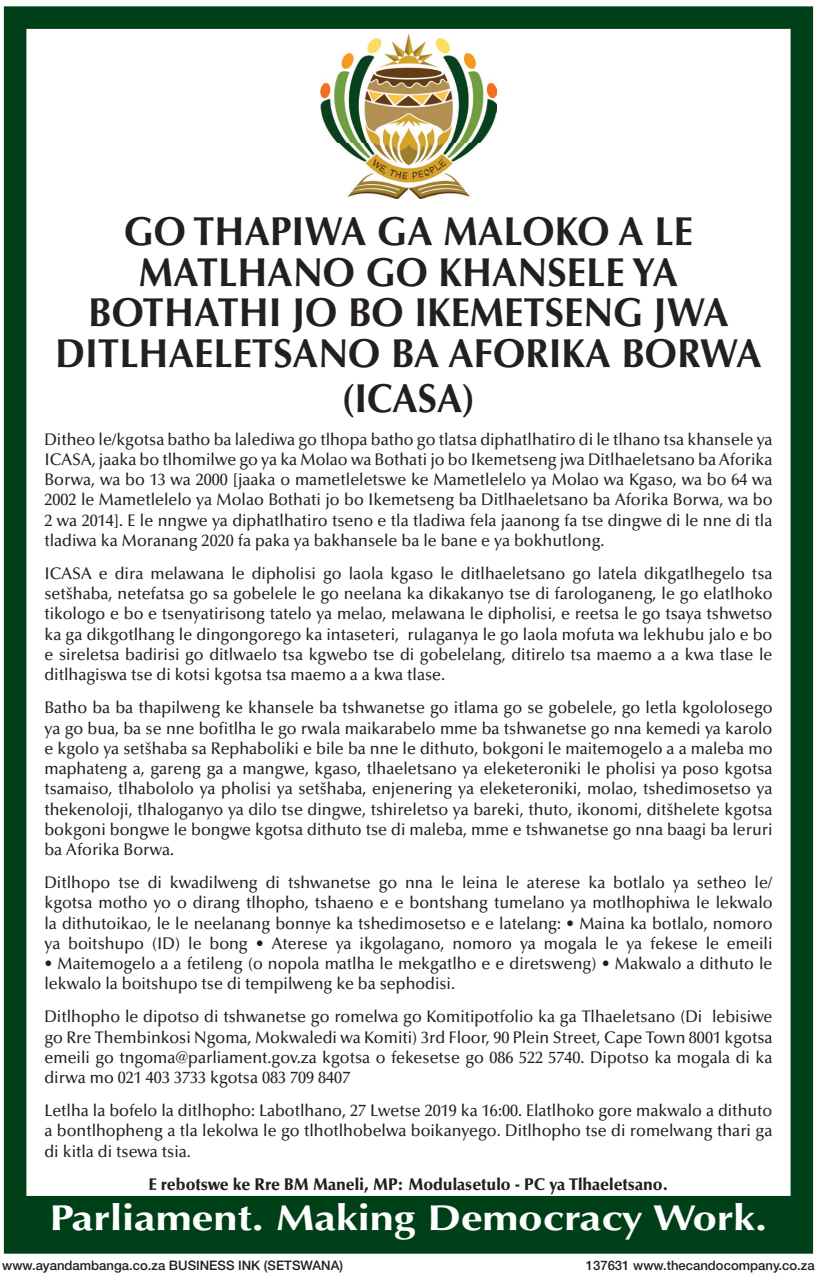
<style>
.page{position:relative;width:817px;height:1276px;background:#fff}
.page>*{position:absolute;margin:0;border:0;box-sizing:border-box;transform-origin:0 0}
.t1{font:700 40.5px/40.5px "Optima LT Std";color:#231f20;text-align:center;scale:.95 1}
.t2{font:700 36px "Optima LT Std";color:#fff;scale:1.2 1}
.t3{font:500 16.88px/20.2px "Optima LT Std";color:#231f20;text-align:justify;scale:.95 1}
.t4{font:900 16.88px "Optima LT Std";color:#231f20;scale:.95 1}
.t5{font:500 13.05px "Helvetica Neue LT Std";color:#231f20}
</style>
<div class="page">
<div style="left:4px;top:6px;width:808px;height:1247px;border:22px solid #004019"></div>
<img style="left:320px;top:34px;width:176px;height:165px">
<div style="left:5px;top:1196px;width:806px;height:51px;border:22px solid #004019"></div>
<div style="left:14px;top:1201px;width:789px;height:45px;background:#004019"></div>
<div style="left:12px;top:1200px;width:792px;height:47px;border:2px solid #004019"></div>
<h1 class="t1" style="left:55px;top:212px;width:745px">GO THAPIWA GA MALOKO A LE<br>MATLHANO GO KHANSELE YA<br>BOTHATHI JO BO IKEMETSENG JWA<br>DITLHAELETSANO BA AFORIKA BORWA</h1>
<h1 class="t1" style="left:341px;top:378px;width:142px">(ICASA)</h1>
<p class="t3" style="left:44px;top:429px;width:767px">Ditheo le/kgotsa batho ba lalediwa go tlhopa batho go tlatsa diphatlhatiro di le tlhano tsa khansele ya ICASA, jaaka bo tlhomilwe go ya ka Molao wa Bothati jo bo Ikemetseng jwa Ditlhaeletsano ba Aforika Borwa, wa bo 13 wa 2000 [jaaka o mametleletswe ke Mametlelelo ya Molao wa Kgaso, wa bo 64 wa 2002 le Mametlelelo ya Molao Bothati jo bo Ikemetseng ba Ditlhaeletsano ba Aforika Borwa, wa bo 2 wa 2014]. E le nngwe ya diphatlhatiro tseno e tla tladiwa fela jaanong fa tse dingwe di le nne di tla tladiwa ka Moranang 2020 fa paka ya bakhansele ba le bane e ya bokhutlong.</p>
<p class="t3" style="left:44px;top:563px;width:767px">ICASA e dira melawana le dipholisi go laola kgaso le ditlhaeletsano go latela dikgatlhegelo tsa setšhaba, netefatsa go sa gobelele le go neelana ka dikakanyo tse di farologaneng, le go elatlhoko tikologo e bo e tsenyatirisong tatelo ya melao, melawana le dipholisi, e reetsa le go tsaya tshwetso ka ga dikgotlhang le dingongorego ka intaseteri, rulaganya le go laola mofuta wa lekhubu jalo e bo e sireletsa badirisi go ditlwaelo tsa kgwebo tse di gobelelang, ditirelo tsa maemo a a kwa tlase le ditlhagiswa tse di kotsi kgotsa tsa maemo a a kwa tlase.</p>
<p class="t3" style="left:44px;top:698px;width:767px">Batho ba ba thapilweng ke khansele ba tshwanetse go itlama go se gobelele, go letla kgololosego ya go bua, ba se nne bofitlha le go rwala maikarabelo mme ba tshwanetse go nna kemedi ya karolo e kgolo ya setšhaba sa Rephaboliki e bile ba nne le dithuto, bokgoni le maitemogelo a a maleba mo maphateng a, gareng ga a mangwe, kgaso, tlhaeletsano ya eleketeroniki le pholisi ya poso kgotsa tsamaiso, tlhabololo ya pholisi ya setšhaba, enjenering ya eleketeroniki, molao, tshedimosetso ya thekenoloji, tlhaloganyo ya dilo tse dingwe, tshireletso ya bareki, thuto, ikonomi, ditšhelete kgotsa bokgoni bongwe le bongwe kgotsa dithuto tse di maleba, mme e tshwanetse go nna baagi ba leruri ba Aforika Borwa.</p>
<p class="t3" style="left:44px;top:872px;width:767px">Ditlhopo tse di kwadilweng di tshwanetse go nna le leina le aterese ka botlalo ya setheo le/ kgotsa motho yo o dirang tlhopho, tshaeno e e bontshang tumelano ya motlhophiwa le lekwalo la dithutoikao, le le neelanang bonnye ka tshedimosetso e e latelang: • Maina ka botlalo, nomoro ya boitshupo (ID) le bong • Aterese ya ikgolagano, nomoro ya mogala le ya fekese le emeili</p>
<p class="t3" style="left:44px;top:953px;width:767px">• Maitemogelo a a fetileng (o nopola matlha le mekgatlho e e diretsweng) • Makwalo a dithuto le lekwalo la boitshupo tse di tempilweng ke ba sephodisi.</p>
<p class="t3" style="left:44px;top:1007px;width:767px">Ditlhopho le dipotso di tshwanetse go romelwa go Komitipotfolio ka ga Tlhaeletsano (Di lebisiwe go Rre Thembinkosi Ngoma, Mokwaledi wa Komiti) 3rd Floor, 90 Plein Street, Cape Town 8001 kgotsa emeili go tngoma@parliament.gov.za kgotsa o fekesetse go 086 522 5740. Dipotso ka mogala di ka dirwa mo 021 403 3733 kgotsa 083 709 8407</p>
<p class="t3" style="left:44px;top:1100px;width:767px">Letlha la bofelo la ditlhopho: Labotlhano, 27 Lwetse 2019 ka 16:00. Elatlhoko gore makwalo a dithuto a bontlhopheng a tla lekolwa le go tlhotlhobelwa boikanyego. Ditlhopho tse di romelwang thari ga di kitla di tsewa tsia.</p>
<p class="t4" style="left:149px;top:1174px;width:548px">E rebotswe ke Rre BM Maneli, MP: Modulasetulo - PC ya Tlhaeletsano.</p>
<h2 class="t2" style="left:50px;top:1196px;width:599px">Parliament. Making Democracy Work.</h2>
<p class="t5" style="left:2px;top:1257px;width:342px">www.ayandambanga.co.za BUSINESS INK (SETSWANA)</p>
<p class="t5" style="left:585px;top:1257px;width:230px">137631 www.thecandocompany.co.za</p>
</div>
